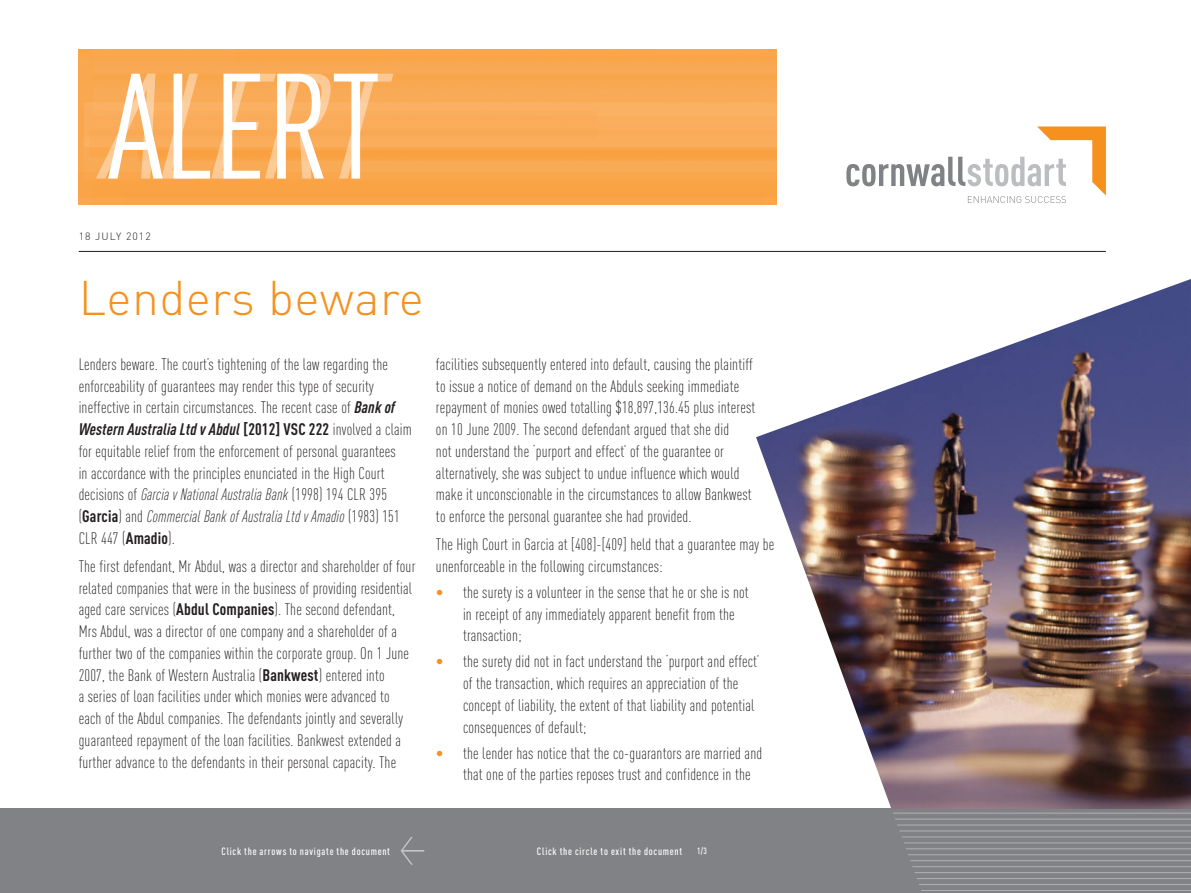
<style>
.page{position:relative;width:1191px;height:893px;background:#fff}
.page>*{position:absolute;margin:0;border:0;box-sizing:border-box;transform-origin:0 0}
._1_Main_Heading{font:300 48px "DIN";letter-spacing:.01em;color:#f6911e}
._1__main_text{font:300 16.5px/21.8px "DIN Cond";letter-spacing:.01em;color:#231f20}
._1__bullet{font:300 16.5px/21.8px "DIN Cond";letter-spacing:.01em;color:#231f20}
.t1{font:500 10.5px "DIN Cond";letter-spacing:.07em;color:#fff}
._1__Date{font:300 10.5px "DIN";letter-spacing:.1em;color:#231f20}
.t2{font:500 9px "DIN Cond";color:#fff}
.s1{font-family:"DINOT";font-weight:700;font-style:italic;font-stretch:condensed}
.s2{font-weight:700}
.s3{font-family:"DINOT";font-style:italic;font-stretch:condensed}
.s4{color:#f6911e}
</style>
<div class="page">
<div style="left:0;top:808px;width:1191px;height:85px;background:#808285"></div>
<hr style="left:79px;top:251px;width:1027px;height:1px;background:#231f20">
<img style="left:756px;top:279px;width:435px;height:530px">
<svg style="left:893px;top:812px;width:298px;height:50px"></svg>
<hr style="left:891px;top:813px;width:300px;height:1px;background:#b0b1b5">
<hr style="left:891px;top:819px;width:300px;height:1px;background:#b0b1b5">
<hr style="left:891px;top:825px;width:300px;height:1px;background:#b0b1b5">
<hr style="left:891px;top:830px;width:300px;height:1px;background:#b0b1b5">
<hr style="left:891px;top:836px;width:300px;height:1px;background:#b0b1b5">
<hr style="left:891px;top:842px;width:300px;height:1px;background:#b0b1b5">
<hr style="left:891px;top:848px;width:300px;height:1px;background:#b0b1b5">
<hr style="left:891px;top:854px;width:300px;height:1px;background:#b0b1b5">
<hr style="left:891px;top:860px;width:300px;height:1px;background:#b0b1b5">
<hr style="left:891px;top:866px;width:300px;height:1px;background:#b0b1b5">
<hr style="left:891px;top:872px;width:300px;height:1px;background:#b0b1b5">
<hr style="left:891px;top:878px;width:300px;height:1px;background:#b0b1b5">
<hr style="left:891px;top:884px;width:300px;height:1px;background:#b0b1b5">
<hr style="left:891px;top:890px;width:300px;height:1px;background:#b0b1b5">
<svg style="left:846px;top:126px;width:260px;height:77px"></svg>
<svg style="left:401px;top:837px;width:23px;height:28px"></svg>
<img style="left:79px;top:50px;width:697px;height:155px">
<svg style="left:96px;top:74px;width:297px;height:105px"></svg>
<p class="_1__Date" style="left:79px;top:230px;width:74px">18 JULY 2012</p>
<p class="_1_Main_Heading" style="left:79px;top:268px;width:346px">Lenders beware</p>
<p class="_1__main_text" style="left:79px;top:353px;width:335px">Lenders beware. The court’s tightening of the law regarding the enforceability of guarantees may render this type of security ineffective in certain circumstances. The recent case of <span class="s1">Bank of Western Australia Ltd v Abdul</span> <span class="s2">[2012] VSC 222</span> involved a claim for equitable relief from the enforcement of personal guarantees<br>in accordance with the principles enunciated in the High Court decisions of <span class="s3">Garcia v National Australia Bank</span> (1998) 194 CLR 395 (<span class="s2">Garcia</span>) and <span class="s3">Commercial Bank of Australia Ltd v Amadio</span> (1983) 151<br>CLR 447 (<span class="s2">Amadio</span>).</p>
<p class="_1__main_text" style="left:79px;top:555px;width:338px">The first defendant, Mr Abdul, was a director and shareholder of four related companies that were in the business of providing residential aged care services (<span class="s2">Abdul Companies</span>). The second defendant, Mrs Abdul, was a director of one company and a shareholder of a further two of the companies within the corporate group. On 1 June 2007, the Bank of Western Australia (<span class="s2">Bankwest</span>) entered into<br>a series of loan facilities under which monies were advanced to each of the Abdul companies. The defendants jointly and severally guaranteed repayment of the loan facilities. Bankwest extended a further advance to the defendants in their personal capacity. The</p>
<p class="_1__main_text" style="left:436px;top:353px;width:321px">facilities subsequently entered into default, causing the plaintiff to issue a notice of demand on the Abduls seeking immediate repayment of monies owed totalling $18,897,136.45 plus interest on 10 June 2009. The second defendant argued that she did<br>not understand the ‘purport and effect’ of the guarantee or alternatively, she was subject to undue influence which would make it unconscionable in the circumstances to allow Bankwest to enforce the personal guarantee she had provided.</p>
<p class="_1__main_text" style="left:436px;top:533px;width:340px">The High Court in Garcia at [408]-[409] held that a guarantee may be unenforceable in the following circumstances:</p>
<p class="_1__bullet" style="left:463px;top:581px;width:287px;text-indent:-27px"><span class="s4">•</span> the surety is a volunteer in the sense that he or she is not in receipt of any immediately apparent benefit from the transaction;</p>
<p class="_1__bullet" style="left:463px;top:651px;width:298px;text-indent:-27px"><span class="s4">•</span> the surety did not in fact understand the ‘purport and effect’ of the transaction, which requires an appreciation of the concept of liability, the extent of that liability and potential consequences of default;</p>
<p class="_1__bullet" style="left:463px;top:742px;width:301px;text-indent:-27px"><span class="s4">•</span> the lender has notice that the co-guarantors are married and that one of the parties reposes trust and confidence in the</p>
<p class="t1" style="left:221px;top:845px;width:170px">Click the arrows to navigate the document</p>
<p class="t1" style="left:537px;top:845px;width:147px">Click the circle to exit the document</p>
<p class="t2" style="left:697px;top:845px;width:11px">1/3</p>
</div>
